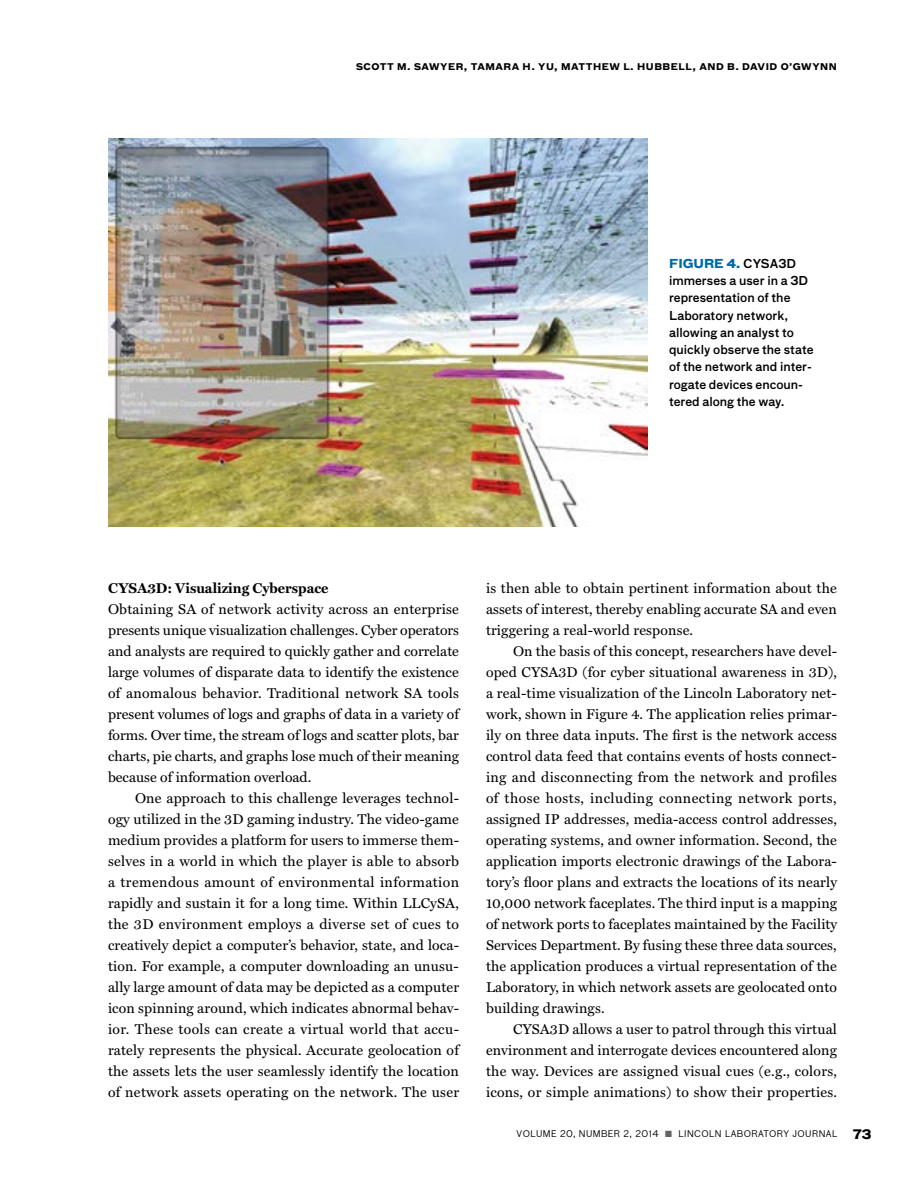
<style>
.page{position:relative;width:918px;height:1188px;background:#fff}
.page>*{position:absolute;margin:0;border:0;box-sizing:border-box;transform-origin:0 0}
.t1{font:14.25px/21px "Miller Text";letter-spacing:.01em;color:#000;text-align:justify}
.t2{font:700 14.25px "Miller Text";color:#000}
.t3{font:500 12px/17.2px "Bau Pro";color:#000}
.t4{font:700 9px "Bau Pro";letter-spacing:.06em;color:#000}
.t5{font:9px "Bau Pro";letter-spacing:.05em;color:#000}
.s1{font-weight:700;color:#0069a5}
.s2{color:#636466}
.s3{font-weight:700;font-size:12.75px}
</style>
<div class="page">
<img style="left:108px;top:138px;width:540px;height:388px">
<p class="t4" style="left:356px;top:59px;width:482px">SCOTT M. SAWYER, TAMARA H. YU, MATTHEW L. HUBBELL, AND B. DAVID O’GWYNN</p>
<p class="t3" style="left:669px;top:254px;width:146px"><span class="s1">FIGURE 4.</span> CYSA3D immerses a user in a 3D representation of the<br>Laboratory network, allowing an analyst to quickly observe the state of the network and inter&shy;rogate devices encoun&shy;tered along the way.</p>
<p class="t2" style="left:108px;top:580px;width:222px">CYSA3D: Visualizing Cyberspace</p>
<p class="t1" style="left:108px;top:599px;width:353px">Obtaining SA of network activity across an enterprise presents unique visualization challenges. Cyber operators and analysts are required to quickly gather and correlate large volumes of disparate data to identify the existence of anomalous behavior. Traditional network SA tools present volumes of logs and graphs of data in a variety of forms. Over time, the stream of logs and scatter plots, bar charts, pie charts, and graphs lose much of their meaning because of information overload.</p>
<p class="t1" style="left:108px;top:788px;width:353px;text-indent:27px">One approach to this challenge leverages technol&shy;ogy utilized in the 3D gaming industry. The video-game medium provides a platform for users to immerse them&shy;selves in a world in which the player is able to absorb a tremendous amount of environmental information rapidly and sustain it for a long time. Within LLCySA, the 3D environment employs a diverse set of cues to creatively depict a computer’s behavior, state, and loca&shy;tion. For example, a computer downloading an unusu&shy;ally large amount of data may be depicted as a computer icon spinning around, which indicates abnormal behav&shy;ior. These tools can create a virtual world that accu&shy;rately represents the physical. Accurate geolocation of the assets lets the user seamlessly identify the location of network assets operating on the network. The user</p>
<p class="t1" style="left:486px;top:577px;width:353px">is then able to obtain pertinent information about the assets of interest, thereby enabling accurate SA and even triggering a real-world response.</p>
<p class="t1" style="left:486px;top:640px;width:353px;text-indent:27px">On the basis of this concept, researchers have devel&shy;oped CYSA3D (for cyber situational awareness in 3D), a real-time visualization of the Lincoln Laboratory net&shy;work, shown in Figure 4. The application relies primar&shy;ily on three data inputs. The first is the network access control data feed that contains events of hosts connect&shy;ing and disconnecting from the network and profiles of those hosts, including connecting network ports, assigned IP addresses, media-access control addresses, operating systems, and owner information. Second, the application imports electronic drawings of the Labora&shy;tory’s floor plans and extracts the locations of its nearly 10,000 network faceplates. The third input is a mapping of network ports to faceplates maintained by the Facility Services Department. By fusing these three data sources, the application produces a virtual representation of the Laboratory, in which network assets are geolocated onto building drawings.</p>
<p class="t1" style="left:486px;top:1019px;width:353px;text-indent:27px">CYSA3D allows a user to patrol through this virtual environment and interrogate devices encountered along the way. Devices are assigned visual cues (e.g., colors, icons, or simple animations) to show their properties.</p>
<p class="t5" style="left:517px;top:1128px;width:356px">VOLUME 20, NUMBER 2, 2014 <span class="s2">■</span> LINCOLN LABORATORY JOURNAL <span class="s3">73</span></p>
</div>
